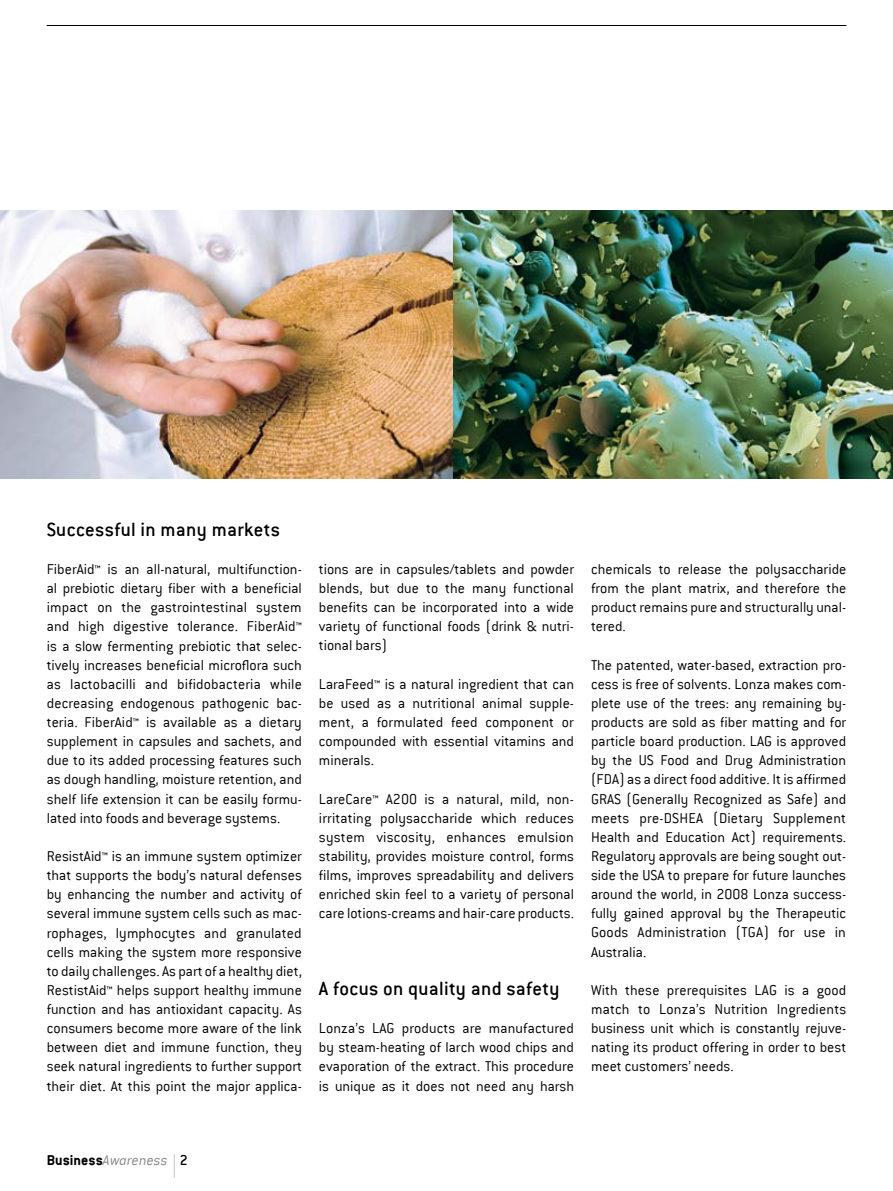
<style>
.page{position:relative;width:893px;height:1191px;background:#fff}
.page>*{position:absolute;margin:0;border:0;box-sizing:border-box;transform-origin:0 0}
.t1{font:500 21px "Conduit ITC";letter-spacing:.015em;color:#000}
.t2{font:300 15.75px/19px "Conduit ITC";color:#000;text-align:justify}
.t3{font:italic 300 15.75px "Conduit ITC";color:#87888a}
.s1{font-weight:700;font-style:normal;color:#000}
.s2{font-weight:500;font-style:normal;color:#000}
</style>
<div class="page">
<svg style="left:174px;top:1153px;width:1px;height:24px"></svg>
<hr style="left:47px;top:25px;width:799px;height:1px;background:#000">
<img style="left:0;top:210px;width:454px;height:268px">
<img style="left:454px;top:210px;width:439px;height:268px">
<h1 class="t1" style="left:47px;top:517px;width:235px">Successful in many markets</h1>
<p class="t2" style="left:47px;top:559px;width:257px">FiberAid™ is an all-natural, multifunction&shy;al prebiotic dietary fiber with a beneficial impact on the gastrointestinal system and high digestive tolerance. FiberAid™ is a slow fermenting prebiotic that selec&shy;tively increases beneficial microflora such as lactobacilli and bifidobacteria while decreasing endogenous pathogenic bac&shy;teria. FiberAid™ is available as a dietary supplement in capsules and sachets, and due to its added processing features such as dough handling, moisture retention, and shelf life extension it can be easily formu&shy;lated into foods and beverage systems.</p>
<p class="t2" style="left:47px;top:846px;width:257px">ResistAid™ is an immune system optimizer that supports the body’s natural defenses by enhancing the number and activity of several immune system cells such as mac&shy;rophages, lymphocytes and granulated cells making the system more responsive to daily challenges. As part of a healthy diet, RestistAid™ helps support healthy immune function and has antioxidant capacity. As consumers become more aware of the link between diet and immune function, they seek natural ingredients to further support their diet. At this point the major applica-</p>
<p class="t2" style="left:319px;top:559px;width:257px">tions are in capsules/tablets and powder blends, but due to the many functional benefits can be incorporated into a wide variety of functional foods (drink &amp; nutri&shy;tional bars)</p>
<p class="t2" style="left:319px;top:674px;width:257px">LaraFeed™ is a natural ingredient that can be used as a nutritional animal supple&shy;ment, a formulated feed component or compounded with essential vitamins and minerals.</p>
<p class="t2" style="left:319px;top:789px;width:257px">LareCare™ A200 is a natural, mild, non&shy;irritating polysaccharide which reduces system viscosity, enhances emulsion stability, provides moisture control, forms films, improves spreadability and delivers enriched skin feel to a variety of personal care lotions-creams and hair-care products.</p>
<h1 class="t1" style="left:319px;top:976px;width:242px">A focus on quality and safety</h1>
<p class="t2" style="left:319px;top:1018px;width:257px">Lonza’s LAG products are manufactured by steam-heating of larch wood chips and evaporation of the extract. This procedure is unique as it does not need any harsh</p>
<p class="t2" style="left:591px;top:559px;width:257px">chemicals to release the polysaccharide from the plant matrix, and therefore the product remains pure and structurally unal&shy;tered.</p>
<p class="t2" style="left:591px;top:655px;width:257px">The patented, water-based, extraction pro&shy;cess is free of solvents. Lonza makes com&shy;plete use of the trees: any remaining by&shy;products are sold as fiber matting and for particle board production. LAG is approved by the US Food and Drug Administration (FDA) as a direct food additive. It is affirmed GRAS (Generally Recognized as Safe) and meets pre-DSHEA (Dietary Supplement Health and Education Act) requirements.<br>Regulatory approvals are being sought out&shy;side the USA to prepare for future launches around the world, in 2008 Lonza success&shy;fully gained approval by the Therapeutic Goods Administration (TGA) for use in Australia.</p>
<p class="t2" style="left:591px;top:980px;width:257px">With these prerequisites LAG is a good match to Lonza’s Nutrition Ingredients business unit which is constantly rejuve&shy;nating its product offering in order to best meet customers’ needs.</p>
<p class="t3" style="left:47px;top:1151px;width:143px"><span class="s1">Business</span>Awareness <span class="s2">2</span></p>
</div>
